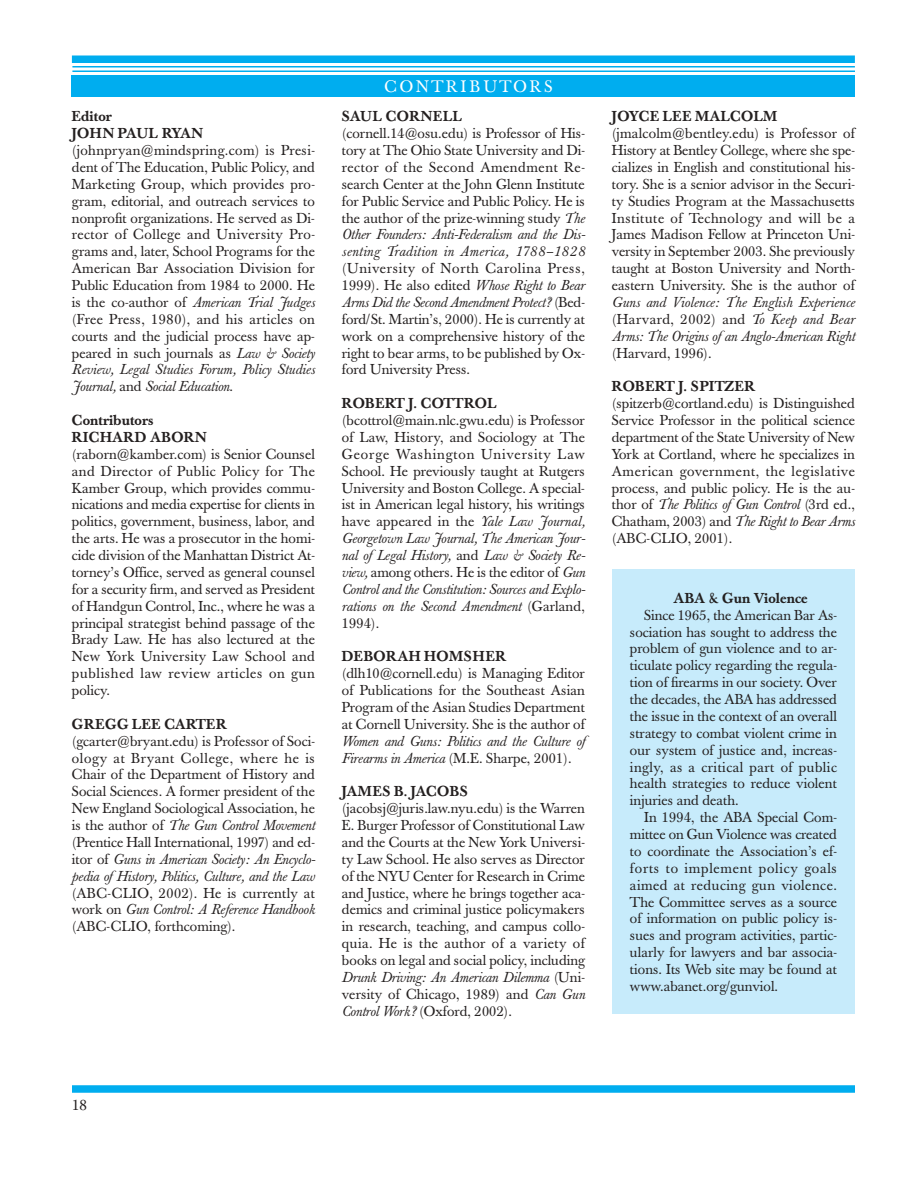
<style>
.page{position:relative;width:918px;height:1188px;background:#fff}
.page>*{position:absolute;margin:0;border:0;box-sizing:border-box;transform-origin:0 0}
.t1{font:16.5px "Baskerville";letter-spacing:.175em;color:#fff}
.t2{font:15px "Baskerville";color:#231f1f}
.t3{font:14.25px/16.8px "Baskerville";letter-spacing:.005em;color:#231f1f;text-align:justify}
.t4{font:italic 14.25px/16.8px "Baskerville";letter-spacing:.005em;color:#231f1f}
.t5{font:500 14.25px "Baskerville";letter-spacing:.025em;color:#231f1f}
.t6{font:500 14.25px/16.8px "Baskerville";letter-spacing:.005em;color:#231f1f}
.s1{font-style:italic}
.s2{font-style:normal}
</style>
<div class="page">
<div style="left:72px;top:1085px;width:783px;height:8px;background:#00adef"></div>
<div style="left:72px;top:56px;width:783px;height:7px;background:#00adef"></div>
<hr style="left:72px;top:66px;width:783px;height:2px;background:#00adef">
<hr style="left:72px;top:70px;width:783px;height:2px;background:#00adef">
<div style="left:72px;top:75px;width:783px;height:21px;background:#00adef"></div>
<div style="left:612px;top:570px;width:243px;height:444px;background:#c7ebfb"></div>
<p class="t6" style="left:72px;top:110px;width:133px">Editor<br>JOHN PAUL RYAN</p>
<p class="t3" style="left:72px;top:143px;width:245px">(johnpryan@mindspring.com) is Presi&shy;dent of The Education, Public Policy, and Marketing Group, which provides pro&shy;gram, editorial, and outreach services to nonprofit organizations. He served as Di&shy;rector of College and University Pro&shy;grams and, later, School Programs for the American Bar Association Division for Public Education from 1984 to 2000. He is the co-author of <span class="s1">American Trial Judges </span>(Free Press, 1980), and his articles on courts and the judicial process have ap&shy;peared in such journals as <span class="s1">Law &amp; Society Review, Legal Studies Forum, Policy Studies Journal,</span> and <span class="s1">Social Education</span>.</p>
<p class="t6" style="left:72px;top:413px;width:136px">Contributors<br>RICHARD ABORN</p>
<p class="t3" style="left:72px;top:447px;width:245px">(raborn@kamber.com) is Senior Counsel and Director of Public Policy for The Kamber Group, which provides commu&shy;nications and media expertise for clients in politics, government, business, labor, and the arts. He was a prosecutor in the homi&shy;cide division of the Manhattan District At&shy;torney’s Office, served as general counsel for a security firm, and served as President of Handgun Control, Inc., where he was a principal strategist behind passage of the Brady Law. He has also lectured at the New York University Law School and published law review articles on gun policy.</p>
<p class="t5" style="left:72px;top:718px;width:157px">GREGG LEE CARTER</p>
<p class="t3" style="left:72px;top:734px;width:245px">(gcarter@bryant.edu) is Professor of Soci&shy;ology at Bryant College, where he is Chair of the Department of History and Social Sciences. A former president of the New England Sociological Association, he is the author of <span class="s1">The Gun Control Movement </span>(Prentice Hall International, 1997) and ed&shy;itor of <span class="s1">Guns in American Society: An Encyclo&shy;pedia ofHistory, Politics, Culture, and the Law</span></p>
<p class="t3" style="left:72px;top:886px;width:245px">(ABC-CLIO, 2002). He is currently at work on <span class="s1">Gun Control: A Reference Handbook </span>(ABC-CLIO, forthcoming).</p>
<p class="t1" style="left:385px;top:80px;width:170px">CONTRIBUTORS</p>
<p class="t5" style="left:342px;top:111px;width:122px">SAUL CORNELL</p>
<p class="t3" style="left:342px;top:127px;width:245px">(cornell.14@osu.edu) is Professor of His&shy;tory at The Ohio State University and Di&shy;rector of the Second Amendment Re&shy;search Center at the John Glenn Institute for Public Service and Public Policy. He is the author of the prize-winning study <span class="s1">The Other Founders: Anti-Federalism and the Dis&shy;senting Tradition in America, 1788–1828</span></p>
<p class="t3" style="left:342px;top:262px;width:245px">(University of North Carolina Press, 1999). He also edited <span class="s1">Whose Right to Bear Arms Did the Second Amendment Protect?</span> (Bed&shy;ford/St. Martin’s, 2000). He is currently at work on a comprehensive history of the right to bear arms, to be published by Ox&shy;ford University Press.</p>
<p class="t5" style="left:342px;top:398px;width:156px">ROBERT J. COTTROL</p>
<p class="t3" style="left:342px;top:413px;width:245px">(bcottrol@main.nlc.gwu.edu) is Professor of Law, History, and Sociology at The George Washington University Law School. He previously taught at Rutgers University and Boston College. A special&shy;ist in American legal history, his writings have appeared in the <span class="s1">Yale Law Journal, Georgetown Law Journal, The American Jour&shy;nal ofLegal History,</span> and <span class="s1">Law &amp; Society Re&shy;view,</span> among others. He is the editor of <span class="s1">Gun Control and the Constitution: Sources and Explo&shy;rations on the Second Amendment</span> (Garland, 1994).</p>
<p class="t5" style="left:342px;top:651px;width:166px">DEBORAH HOMSHER</p>
<p class="t3" style="left:342px;top:667px;width:245px">(dlh10@cornell.edu) is Managing Editor of Publications for the Southeast Asian Program of the Asian Studies Department at Cornell University. She is the author of</p>
<p class="t4" style="left:342px;top:734px;width:252px">Women and Guns: Politics and the Culture of<br>Firearms in America <span class="s2">(M.E. Sharpe, 2001).</span></p>
<p class="t5" style="left:342px;top:786px;width:127px">JAMES B. JACOBS</p>
<p class="t3" style="left:342px;top:802px;width:245px">(jacobsj@juris.law.nyu.edu) is the Warren E. Burger Professor of Constitutional Law and the Courts at the New York Universi&shy;ty Law School. He also serves as Director of the NYU Center for Research in Crime and Justice, where he brings together aca&shy;demics and criminal justice policymakers in research, teaching, and campus collo&shy;quia. He is the author of a variety of books on legal and social policy, including <span class="s1">Drunk Driving: An American Dilemma</span> (Uni&shy;versity of Chicago, 1989) and <span class="s1">Can Gun Control Work?</span> (Oxford, 2002).</p>
<p class="t5" style="left:612px;top:111px;width:167px">JOYCE LEE MALCOLM</p>
<p class="t3" style="left:612px;top:127px;width:245px">(jmalcolm@bentley.edu) is Professor of History at Bentley College, where she spe&shy;cializes in English and constitutional his&shy;tory. She is a senior advisor in the Securi&shy;ty Studies Program at the Massachusetts Institute of Technology and will be a James Madison Fellow at Princeton Uni&shy;versity in September 2003. She previously taught at Boston University and North&shy;eastern University. She is the author of</p>
<p class="t4" style="left:612px;top:295px;width:245px;text-align:justify">Guns and Violence: The English Experience <span class="s2">(Harvard, 2002) and</span> To Keep and Bear Arms: The Origins ofan Anglo-American Right</p>
<p class="t3" style="left:612px;top:346px;width:101px">(Harvard, 1996).</p>
<p class="t5" style="left:612px;top:381px;width:145px">ROBERT J. SPITZER</p>
<p class="t3" style="left:612px;top:397px;width:245px">(spitzerb@cortland.edu) is Distinguished Service Professor in the political science department of the State University of New York at Cortland, where he specializes in American government, the legislative process, and public policy. He is the au&shy;thor of <span class="s1">The Politics ofGun Control</span> (3rd ed., Chatham, 2003) and <span class="s1">The Right to Bear Arms </span>(ABC-CLIO, 2001).</p>
<p class="t6" style="left:674px;top:591px;width:136px">ABA &amp; Gun Violence</p>
<p class="t3" style="left:630px;top:608px;width:209px;text-indent:14px">Since 1965, the American Bar As&shy;sociation has sought to address the problem of gun violence and to ar&shy;ticulate policy regarding the regula&shy;tion of firearms in our society. Over the decades, the ABA has addressed the issue in the context of an overall strategy to combat violent crime in our system of justice and, increas&shy;ingly, as a critical part of public health strategies to reduce violent injuries and death.</p>
<p class="t3" style="left:630px;top:811px;width:209px;text-indent:14px">In 1994, the ABA Special Com&shy;mittee on Gun Violence was created to coordinate the Association’s ef&shy;forts to implement policy goals aimed at reducing gun violence.<br>The Committee serves as a source of information on public policy is&shy;sues and program activities, partic&shy;ularly for lawyers and bar associa&shy;tions. Its Web site may be found at www.abanet.org/gunviol.</p>
<p class="t2" style="left:72px;top:1099px;width:17px">18</p>
</div>
